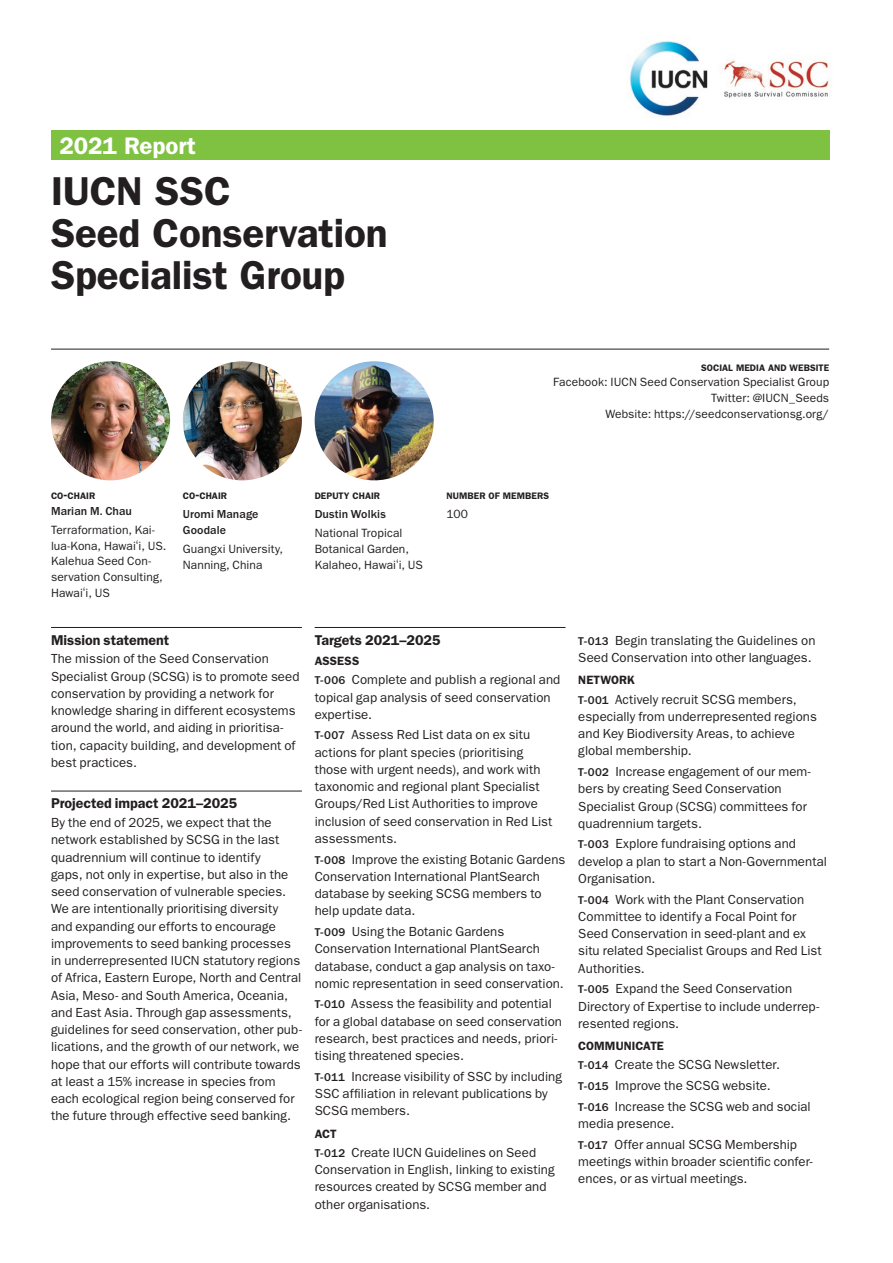
<style>
.page{position:relative;width:893px;height:1263px;background:#fff}
.page>*{position:absolute;margin:0;border:0;box-sizing:border-box;transform-origin:0 0}
.t1{font:600 40.5px/42px "ITC Franklin Gothic Std";letter-spacing:-.005em;color:#231f20}
.t2{font:600 24px "ITC Franklin Gothic Std";letter-spacing:-.005em;color:#fff}
.t3{font:600 14.25px "ITC Franklin Gothic Std";color:#231f20}
.t4{font:13.2px/17.2px "ITC Franklin Gothic Std";letter-spacing:.005em;color:#231f20}
.t5{font:600 12.15px "ITC Franklin Gothic Std";letter-spacing:.005em;color:#231f20}
.t6{font:12px/15.8px "ITC Franklin Gothic Std";letter-spacing:.01em;color:#231f20}
.t7{font:500 12px/15.8px "ITC Franklin Gothic Std";letter-spacing:.005em;color:#231f20}
.t8{font:600 9.45px "ITC Franklin Gothic Std";color:#231f20}
.s1{font-size:13.5px}
.s2{font-family:"Helvetica Neue";font-weight:300;font-size:13.5px}
.s3{font-weight:500;font-size:11.7px}
</style>
<div class="page">
<div style="left:51px;top:131px;width:778px;height:29px;background:#7fc241"></div>
<img style="left:630px;top:41px;width:200px;height:75px">
<hr style="left:51px;top:627px;width:251px;height:1px;background:#231f20">
<hr style="left:51px;top:791px;width:251px;height:1px;background:#231f20">
<hr style="left:315px;top:627px;width:251px;height:1px;background:#231f20">
<hr style="left:51px;top:349px;width:778px;height:1px;background:#231f20">
<img style="left:51px;top:361px;width:119px;height:119px;border-radius:60px">
<img style="left:183px;top:361px;width:119px;height:119px;border-radius:60px">
<img style="left:315px;top:361px;width:119px;height:119px;border-radius:60px">
<h2 class="t2" style="left:60px;top:131px;width:138px">2021 Report</h2>
<h1 class="t1" style="left:51px;top:170px;width:338px">IUCN SSC<br>Seed Conservation<br>Specialist Group</h1>
<p class="t8" style="left:701px;top:362px;width:129px">SOCIAL MEDIA AND WEBSITE</p>
<p class="t6" style="left:553px;top:374px;width:277px;text-align:right">Facebook: IUCN Seed Conservation Specialist Group<br>Twitter: @IUCN_Seeds<br>Website: https://seedconservationsg.org/</p>
<p class="t8" style="left:51px;top:490px;width:46px">CO<span class="s1">-</span>CHAIR</p>
<p class="t7" style="left:51px;top:503px;width:83px">Marian M. Chau</p>
<p class="t6" style="left:51px;top:522px;width:117px">Terraformation, Kai&shy;lua-Kona, Hawai<span class="s2">ʻ</span>i, US.<br>Kalehua Seed Con&shy;servation Consulting,<br>Hawai<span class="s2">ʻ</span>i, US</p>
<p class="t8" style="left:183px;top:490px;width:46px">CO<span class="s1">-</span>CHAIR</p>
<p class="t7" style="left:183px;top:506px;width:77px">Uromi Manage<br>Goodale</p>
<p class="t6" style="left:183px;top:541px;width:102px">Guangxi University,<br>Nanning, China</p>
<p class="t8" style="left:315px;top:490px;width:67px">DEPUTY CHAIR</p>
<p class="t7" style="left:315px;top:506px;width:73px">Dustin Wolkis</p>
<p class="t6" style="left:315px;top:525px;width:110px">National Tropical<br>Botanical Garden,<br>Kalaheo, Hawai<span class="s2">ʻ</span>i, US</p>
<p class="t8" style="left:446px;top:490px;width:104px">NUMBER OF MEMBERS</p>
<p class="t6" style="left:446px;top:506px;width:23px">100</p>
<p class="t3" style="left:51px;top:631px;width:120px">Mission statement</p>
<p class="t4" style="left:51px;top:650px;width:250px">The mission of the Seed Conservation Specialist Group (SCSG) is to promote seed conservation by providing a network for knowledge sharing in different ecosystems around the world, and aiding in prioritisa&shy;tion, capacity building, and development of best practices.</p>
<p class="t3" style="left:51px;top:795px;width:188px">Projected impact 2021–2025</p>
<p class="t4" style="left:51px;top:814px;width:252px">By the end of 2025, we expect that the network established by SCSG in the last quadrennium will continue to identify<br>gaps, not only in expertise, but also in the seed conservation of vulnerable species.<br>We are intentionally prioritising diversity and expanding our efforts to encourage improvements to seed banking processes in underrepresented IUCN statutory regions of Africa, Eastern Europe, North and Central Asia, Meso- and South America, Oceania, and East Asia. Through gap assessments, guidelines for seed conservation, other pub&shy;lications, and the growth of our network, we hope that our efforts will contribute towards at least a 15% increase in species from each ecological region being conserved for the future through effective seed banking.</p>
<p class="t3" style="left:315px;top:631px;width:128px">Targets 2021–2025</p>
<p class="t5" style="left:315px;top:653px;width:46px">ASSESS</p>
<p class="t4" style="left:315px;top:671px;width:247px"><span class="s3">T-006</span> Complete and publish a regional and topical gap analysis of seed conservation expertise.</p>
<p class="t4" style="left:315px;top:726px;width:239px"><span class="s3">T-007</span> Assess Red List data on ex situ actions for plant species (prioritising those with urgent needs), and work with taxonomic and regional plant Specialist Groups/Red List Authorities to improve inclusion of seed conservation in Red List assessments.</p>
<p class="t4" style="left:315px;top:851px;width:252px"><span class="s3">T-008</span> Improve the existing Botanic Gardens Conservation International PlantSearch database by seeking SCSG members to help update data.</p>
<p class="t4" style="left:315px;top:923px;width:251px"><span class="s3">T-009</span> Using the Botanic Gardens Conservation International PlantSearch database, conduct a gap analysis on taxo&shy;nomic representation in seed conservation.</p>
<p class="t4" style="left:315px;top:995px;width:249px"><span class="s3">T-010</span> Assess the feasibility and potential for a global database on seed conservation research, best practices and needs, priori&shy;tising threatened species.</p>
<p class="t4" style="left:315px;top:1068px;width:249px"><span class="s3">T-011</span> Increase visibility of SSC by including<br>SSC affiliation in relevant publications by<br>SCSG members.</p>
<p class="t5" style="left:315px;top:1126px;width:24px">ACT</p>
<p class="t4" style="left:315px;top:1144px;width:242px"><span class="s3">T-012</span> Create IUCN Guidelines on Seed Conservation in English, linking to existing resources created by SCSG member and other organisations.</p>
<p class="t4" style="left:578px;top:632px;width:239px"><span class="s3">T-013</span> Begin translating the Guidelines on<br>Seed Conservation into other languages.</p>
<p class="t5" style="left:578px;top:673px;width:58px">NETWORK</p>
<p class="t4" style="left:578px;top:691px;width:240px"><span class="s3">T-001</span> Actively recruit SCSG members, especially from underrepresented regions and Key Biodiversity Areas, to achieve global membership.</p>
<p class="t4" style="left:578px;top:763px;width:234px"><span class="s3">T-002</span> Increase engagement of our mem&shy;bers by creating Seed Conservation Specialist Group (SCSG) committees for quadrennium targets.</p>
<p class="t4" style="left:578px;top:835px;width:250px"><span class="s3">T-003</span> Explore fundraising options and develop a plan to start a Non-Governmental<br>Organisation.</p>
<p class="t4" style="left:578px;top:890px;width:245px"><span class="s3">T-004</span> Work with the Plant Conservation Committee to identify a Focal Point for Seed Conservation in seed-plant and ex situ related Specialist Groups and Red List Authorities.</p>
<p class="t4" style="left:578px;top:980px;width:242px"><span class="s3">T-005</span> Expand the Seed Conservation<br>Directory of Expertise to include underrep&shy;resented regions.</p>
<p class="t5" style="left:578px;top:1038px;width:87px">COMMUNICATE</p>
<p class="t4" style="left:578px;top:1054px;width:234px;line-height:20.7px"><span class="s3">T-014</span> Create the SCSG Newsletter.<br><span class="s3">T-015</span> Improve the SCSG website.<br><span class="s3">T-016</span> Increase the SCSG web and social</p>
<p class="t4" style="left:578px;top:1113px;width:220px;line-height:20.7px">media presence.<br><span class="s3">T-017</span> Offer annual SCSG Membership</p>
<p class="t4" style="left:578px;top:1153px;width:236px">meetings within broader scientific confer&shy;ences, or as virtual meetings.</p>
</div>
